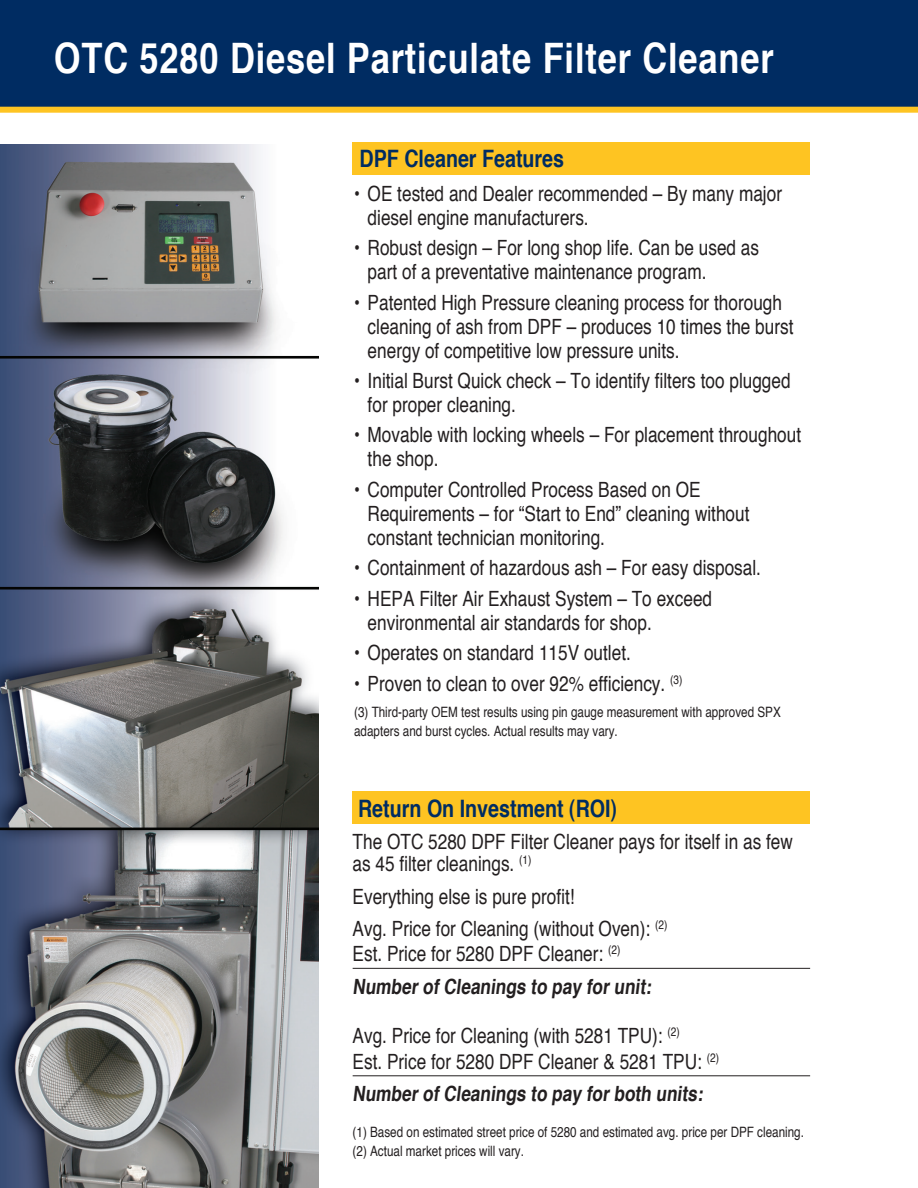
<style>
.page{position:relative;width:918px;height:1188px;background:#fff}
.page>*{position:absolute;margin:0;border:0;box-sizing:border-box;transform-origin:0 0}
.t1{font:700 condensed 42px "Helvetica";letter-spacing:.02em;color:#fff}
.t2{font:700 condensed 24px "Helvetica";color:#002c62}
.t3{font:condensed 21px/24px "Helvetica";color:#231f20}
.t4{font:700 condensed 21px "Helvetica";color:#231f20}
.t5{font:condensed 14.25px/19.5px "Helvetica";color:#231f20}
</style>
<div class="page">
<div style="left:0;top:0;width:918px;height:113px;background:#002c62"></div>
<img style="left:0;top:145px;width:318px;height:1043px">
<div style="left:352px;top:791px;width:458px;height:33px;background:#fec422"></div>
<hr style="left:353px;top:968px;width:457px;height:1px;background:#231f20">
<hr style="left:353px;top:1075px;width:457px;height:1px;background:#231f20">
<div style="left:352px;top:142px;width:458px;height:33px;background:#fec422"></div>
<p class="t1" style="left:54px;top:32px;width:721px">OTC 5280 Diesel Particulate Filter Cleaner</p>
<p class="t2" style="left:360px;top:143px;width:206px">DPF Cleaner Features</p>
<p class="t3" style="left:368px;top:181px;width:416px;text-indent:-14px">• OE tested and Dealer recommended – By many major diesel engine manufacturers.</p>
<p class="t3" style="left:368px;top:235px;width:393px;text-indent:-14px">• Robust design – For long shop life. Can be used as part of a preventative maintenance program.</p>
<p class="t3" style="left:368px;top:290px;width:427px;text-indent:-14px">• Patented High Pressure cleaning process for thorough cleaning of ash from DPF – produces 10 times the burst energy of competitive low pressure units.</p>
<p class="t3" style="left:368px;top:368px;width:425px;text-indent:-14px">• Initial Burst Quick check – To identify filters too plugged for proper cleaning.</p>
<p class="t3" style="left:368px;top:423px;width:435px;text-indent:-14px">• Movable with locking wheels – For placement throughout the shop.</p>
<p class="t3" style="left:368px;top:477px;width:383px;text-indent:-14px">• Computer Controlled Process Based on OE<br>Requirements – for “Start to End” cleaning without constant technician monitoring.</p>
<p class="t3" style="left:354px;top:556px;width:408px">• Containment of hazardous ash – For easy disposal.</p>
<p class="t3" style="left:368px;top:586px;width:346px;text-indent:-14px">• HEPA Filter Air Exhaust System – To exceed environmental air standards for shop.</p>
<p class="t3" style="left:354px;top:641px;width:278px">• Operates on standard 115V outlet.</p>
<p class="t3" style="left:354px;top:671px;width:330px">• Proven to clean to over 92% efficiency. <sup>(3)</sup></p>
<p class="t5" style="left:354px;top:702px;width:428px">(3) Third-party OEM test results using pin gauge measurement with approved SPX adapters and burst cycles. Actual results may vary.</p>
<p class="t2" style="left:358px;top:793px;width:261px">Return On Investment (ROI)</p>
<p class="t3" style="left:353px;top:830px;width:442px;line-height:22.5px">The OTC 5280 DPF Filter Cleaner pays for itself in as few as 45 filter cleanings. <sup>(1)</sup></p>
<p class="t3" style="left:353px;top:884px;width:224px">Everything else is pure profit!</p>
<p class="t3" style="left:353px;top:916px;width:316px">Avg. Price for Cleaning (without Oven): <sup>(2)</sup></p>
<p class="t3" style="left:353px;top:942px;width:269px">Est. Price for 5280 DPF Cleaner: <sup>(2)</sup></p>
<p class="t4" style="left:353px;top:973px;width:303px">Number of Cleanings to pay for unit:</p>
<p class="t3" style="left:353px;top:1023px;width:329px">Avg. Price for Cleaning (with 5281 TPU): <sup>(2)</sup></p>
<p class="t3" style="left:353px;top:1049px;width:368px">Est. Price for 5280 DPF Cleaner &amp; 5281 TPU: <sup>(2)</sup></p>
<p class="t4" style="left:353px;top:1081px;width:355px">Number of Cleanings to pay for both units:</p>
<p class="t5" style="left:353px;top:1122px;width:453px">(1) Based on estimated street price of 5280 and estimated avg. price per DPF cleaning. (2) Actual market prices will vary.</p>
</div>
